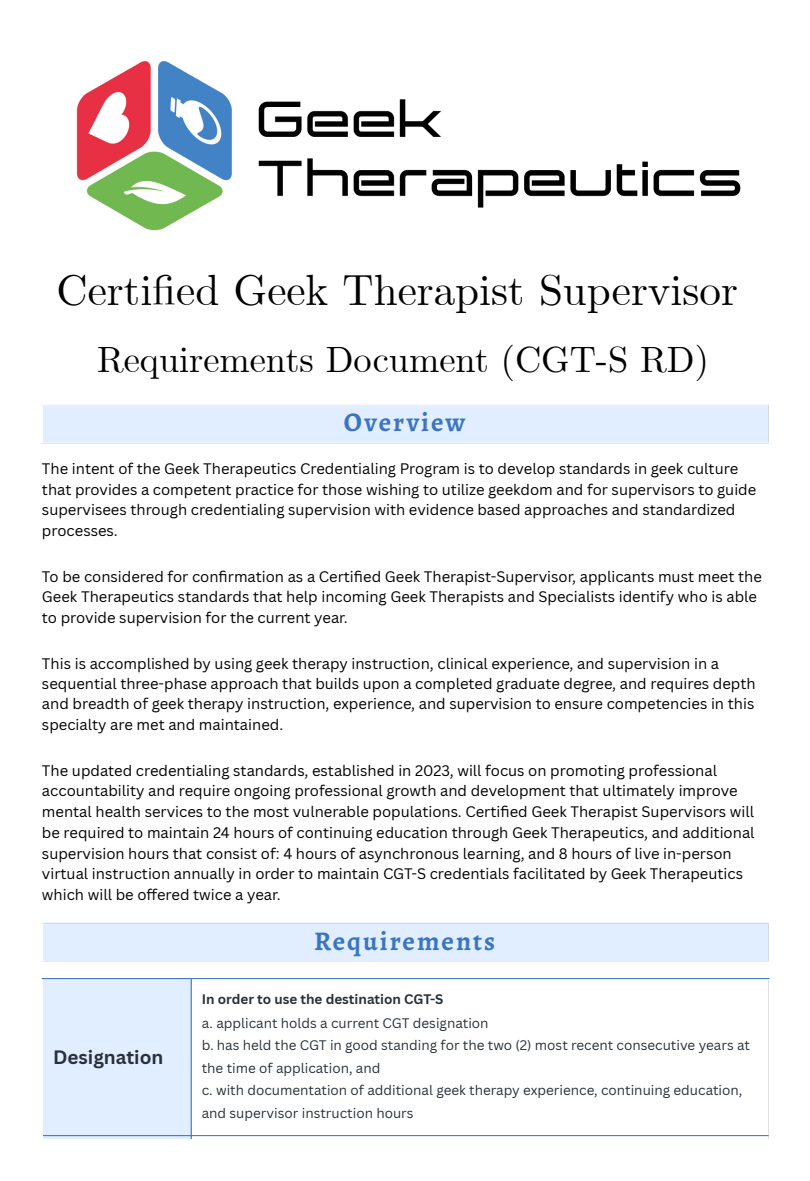
<style>
.page{position:relative;width:810px;height:1181px;background:#fff}
.page>*{position:absolute;margin:0;border:0;box-sizing:border-box;transform-origin:0 0}
.t1{font:43.05px "CMU Serif";color:#000}
.t2{font:36.3px "CMU Serif";color:#000}
.t3{font:700 27px "Alegreya";letter-spacing:.075em;color:#3b75c2}
.t4{font:700 18.9px "Canva Sans";color:#293039}
.t5{font:14.85px/20.7px "Canva Sans";color:#000}
.t6{font:13.5px/22.6px "Canva Sans";color:#293039}
.s1{font-weight:700}
</style>
<div class="page">
<img style="left:76px;top:61px;width:665px;height:170px">
<div style="left:42px;top:404px;width:727px;height:39px;background:#e0eeff"></div>
<hr style="left:42px;top:405px;width:1px;height:37px;background:#fff">
<hr style="left:768px;top:405px;width:1px;height:37px;background:#fff">
<hr style="left:42px;top:404px;width:727px;height:1px;background:#fff">
<hr style="left:42px;top:442px;width:727px;height:1px;background:#fff">
<div style="left:42px;top:922px;width:727px;height:39px;background:#e0eeff"></div>
<hr style="left:42px;top:923px;width:1px;height:38px;background:#fff">
<hr style="left:768px;top:923px;width:1px;height:38px;background:#fff">
<hr style="left:42px;top:922px;width:727px;height:1px;background:#fff">
<div style="left:43px;top:979px;width:148px;height:159px;background:#e0eeff"></div>
<hr style="left:191px;top:979px;width:1px;height:159px;background:#3b75c2">
<hr style="left:42px;top:978px;width:727px;height:1px;background:#3b75c2">
<hr style="left:43px;top:1135px;width:725px;height:1px;background:#3b75c2">
<hr style="left:42px;top:1180px;width:727px;height:1px;background:#3b75c2">
<p class="t1" style="left:57px;top:264px;width:683px">Certified Geek Therapist Supervisor</p>
<p class="t2" style="left:97px;top:337px;width:613px">Requirements Document (CGT-S RD)</p>
<p class="t3" style="left:344px;top:404px;width:123px">Overview</p>
<p class="t5" style="left:42px;top:457px;width:716px">The intent of the Geek Therapeutics Credentialing Program is to develop standards in geek culture that provides a competent practice for those wishing to utilize geekdom and for supervisors to guide supervisees through credentialing supervision with evidence based approaches and standardized processes.</p>
<p class="t5" style="left:42px;top:565px;width:721px">To be considered for confi rmation as a Certified Geek Therapist-Supervisor, applicants must meet the<br>Geek Therapeutics standards that help incoming Geek Therapists and Specialists identify who is able to provide supervision for the current year.</p>
<p class="t5" style="left:42px;top:652px;width:715px">This is accomplished by using geek therapy instruction, clinical experience, and supervision in a sequential three-phase approach that builds upon a completed graduate degree, and requires depth and breadth of geek therapy instruction, experience, and supervision to ensure competencies in this specialty are met and maintained.</p>
<p class="t5" style="left:42px;top:759px;width:714px">The updated credentialing standards, established in 2023, will focus on promoting professional accountability and require ongoing professional growth and development that ultimately improve mental health services to the most vulnerable populations. Certifi ed Geek Therapist Supervisors will be required to maintain 24 hours of continuing education through Geek Therapeutics, and additional supervision hours that consist of: 4 hours of asynchronous learning, and 8 hours of live in-person virtual instruction annually in order to maintain CGT-S credentials facilitated by Geek Therapeutics which will be offered twice a year.</p>
<p class="t4" style="left:53px;top:1043px;width:112px">Designation</p>
<p class="t3" style="left:314px;top:922px;width:182px">Requirements</p>
<p class="t6" style="left:202px;top:987px;width:550px"><span class="s1">In order to use the destination CGT-S<br></span>a. applicant holds a current CGT designation<br>b. has held the CGT in good standing for the two (2) most recent consecutive years at the time of application, and<br>c. with documentation of additional geek therapy experience, continuing education, and supervisor instruction hours</p>
</div>
